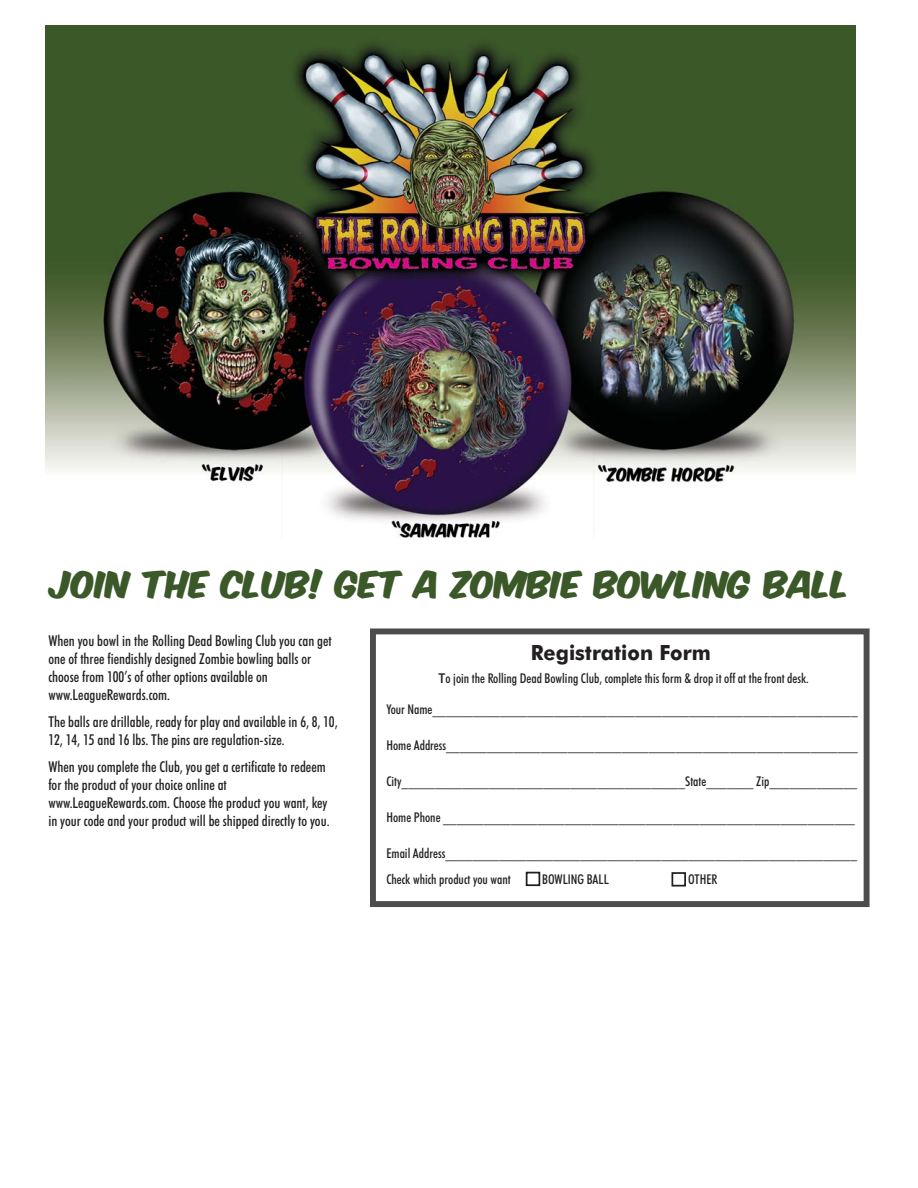
<style>
.page{position:relative;width:918px;height:1188px;background:#fff}
.page>*{position:absolute;margin:0;border:0;box-sizing:border-box;transform-origin:0 0}
.t1{font:31.5px "Komika Axis";color:#3b5829;scale:1.1 1}
.t2{font:700 21px "Futura BT";color:#231f20;scale:.95 1}
.t3{font:500 condensed 15px/18px "Futura BT";color:#231f20}
.t4{font:500 condensed 13.5px/25.5px "Futura BT";color:#231f20}
.s1{font-stretch:normal}
</style>
<div class="page">
<img style="left:46px;top:25px;width:810px;height:513px">
<div style="left:370px;top:628px;width:500px;height:279px;border:6px solid #4c4c4e"></div>
<svg style="left:525px;top:871px;width:161px;height:16px"></svg>
<h1 class="t1" style="left:50px;top:568px;width:729px">JOIN THE CLUB! GET A ZOMBIE BOWLING BALL</h1>
<p class="t3" style="left:48px;top:633px;width:285px">When you bowl in the Rolling Dead Bowling Club you can get one of three fiendishly designed Zombie bowling balls or choose from 100’s of other options available on www.LeagueRewards.com.</p>
<p class="t3" style="left:48px;top:714px;width:291px">The balls are drillable, ready for play and available in 6, 8, 10,<br>12, 14, 15 and 16 lbs. The pins are regulation-size.</p>
<p class="t3" style="left:48px;top:759px;width:283px">When you complete the Club, you get a certificate to redeem for the product of your choice online at www.LeagueRewards.com. Choose the product you want, key in your code and your product will be shipped directly to you.</p>
<h2 class="t2" style="left:531px;top:640px;width:191px">Registration Form</h2>
<p class="t4" style="left:439px;top:666px;width:372px"><span class="s1">T</span>o join the Rolling Dead Bowling Club, complete this form &amp; drop it off at the front desk.</p>
<p class="t4" style="left:386px;top:697px;width:473px">Your Name_______________________________________________________________</p>
<p class="t4" style="left:386px;top:733px;width:473px">Home Address_____________________________________________________________</p>
<p class="t4" style="left:386px;top:769px;width:472px">City__________________________________________State_______ Zip_____________</p>
<p class="t4" style="left:386px;top:805px;width:470px">Home Phone _____________________________________________________________</p>
<p class="t4" style="left:386px;top:841px;width:472px">Email Address_____________________________________________________________<br>Check which product you want</p>
<p class="t4" style="left:542px;top:867px;width:68px">BOWLING BALL</p>
<p class="t4" style="left:688px;top:867px;width:31px">OTHER</p>
</div>
